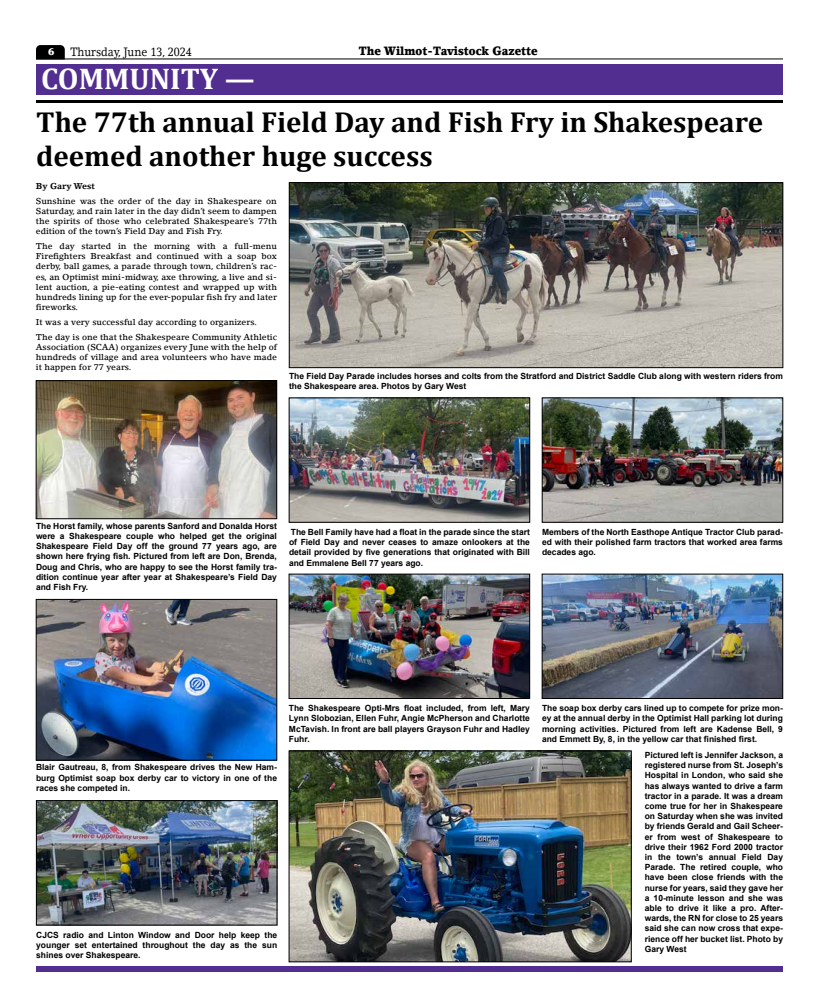
<style>
.page{position:relative;width:819px;height:1008px;background:#fff}
.page>*{position:absolute;margin:0;border:0;box-sizing:border-box;transform-origin:0 0}
.t1{font:700 30px "Cambria";color:#fff}
.t2{font:700 29px/34px "Cambria";color:#000}
.t3{font:900 12px "Lino Letter Std";color:#000;scale:.9 1}
.t4{font:12px "Lino Letter Std";color:#000;scale:.9 1}
.t5{font:900 10px "Lino Letter Std";color:#fff}
.t6{font:700 8.5px/10.2px "Arial";color:#000;text-align:justify}
.t7{font:500 8.5px/10.2px "Lino Letter Std";color:#000;text-align:justify}
.t8{font:700 8.5px "Lino Letter Std";color:#000}
</style>
<div class="page">
<svg style="left:36px;top:45px;width:29px;height:13px"></svg>
<hr style="left:36px;top:58px;width:747px;height:1px;background:#000">
<div style="left:36px;top:966px;width:747px;height:6px;background:#522e91"></div>
<div style="left:36px;top:64px;width:747px;height:31px;background:#522e91"></div>
<hr style="left:36px;top:100px;width:747px;height:3px;background:#000">
<img style="left:291px;top:184px;width:490px;height:182px">
<div style="left:289px;top:182px;width:494px;height:186px;border:1px solid #000"></div>
<img style="left:38px;top:382px;width:237px;height:135px">
<div style="left:36px;top:380px;width:241px;height:139px;border:1px solid #000"></div>
<img style="left:291px;top:400px;width:237px;height:121px">
<div style="left:289px;top:398px;width:241px;height:125px;border:1px solid #000"></div>
<img style="left:544px;top:400px;width:237px;height:121px">
<div style="left:542px;top:398px;width:241px;height:125px;border:1px solid #000"></div>
<img style="left:291px;top:576px;width:237px;height:121px">
<div style="left:289px;top:574px;width:241px;height:125px;border:1px solid #000"></div>
<img style="left:38px;top:601px;width:237px;height:157px">
<div style="left:36px;top:599px;width:241px;height:161px;border:1px solid #000"></div>
<img style="left:38px;top:802px;width:237px;height:121px">
<div style="left:36px;top:800px;width:241px;height:125px;border:1px solid #000"></div>
<img style="left:291px;top:753px;width:339px;height:207px">
<div style="left:289px;top:751px;width:343px;height:211px;border:1px solid #000"></div>
<img style="left:544px;top:576px;width:237px;height:121px">
<div style="left:542px;top:574px;width:241px;height:125px;border:1px solid #000"></div>
<p class="t5" style="left:48px;top:46px;width:8px">6</p>
<h3 class="t4" style="left:70px;top:44px;width:137px">Thursday, June 13, 2024</h3>
<h3 class="t3" style="left:359px;top:43px;width:201px">The Wilmot-Tavistock Gazette</h3>
<h1 class="t1" style="left:41px;top:58px;width:215px">COMMUNITY —</h1>
<h2 class="t2" style="left:36px;top:104px;width:728px">The 77th annual Field Day and Fish Fry in Shakespeare deemed another huge success</h2>
<p class="t8" style="left:36px;top:181px;width:60px">By Gary West</p>
<p class="t7" style="left:36px;top:196px;width:243px">Sunshine was the order of the day in Shakespeare on Saturday, and rain later in the day didn’t seem to dampen the spirits of those who celebrated Shakespeare’s 77th edition of the town’s Field Day and Fish Fry.</p>
<p class="t7" style="left:36px;top:241px;width:243px">The day started in the morning with a full-menu Firefighters Breakfast and continued with a soap box derby, ball games, a parade through town, children’s rac&shy;es, an Optimist mini-midway, axe throwing, a live and si&shy;lent auction, a pie-eating contest and wrapped up with hundreds lining up for the ever-popular fish fry and later fireworks.</p>
<p class="t7" style="left:36px;top:315px;width:243px;line-height:14.7px">It was a very successful day according to organizers.<br>The day is one that the Shakespeare Community Athletic</p>
<p class="t7" style="left:36px;top:342px;width:243px">Association (SCAA) organizes every June with the help of hundreds of village and area volunteers who have made it happen for 77 years.</p>
<p class="t6" style="left:289px;top:371px;width:496px">The Field Day Parade includes horses and colts from the Stratford and District Saddle Club along with western riders from the Shakespeare area. Photos by Gary West</p>
<p class="t6" style="left:36px;top:521px;width:242px">The Horst family, whose parents Sanford and Donalda Horst were a Shakespeare couple who helped get the original Shakespeare Field Day off the ground 77 years ago, are shown here frying fish. Pictured from left are Don, Brenda, Doug and Chris, who are happy to see the Horst family tra&shy;dition continue year after year at Shakespeare’s Field Day and Fish Fry.</p>
<p class="t6" style="left:289px;top:527px;width:243px">The Bell Family have had a float in the parade since the start of Field Day and never ceases to amaze onlookers at the detail provided by five generations that originated with Bill and Emmalene Bell 77 years ago.</p>
<p class="t6" style="left:542px;top:527px;width:242px">Members of the North Easthope Antique Tractor Club parad&shy;ed with their polished farm tractors that worked area farms decades ago.</p>
<p class="t6" style="left:36px;top:763px;width:242px">Blair Gautreau, 8, from Shakespeare drives the New Ham&shy;burg Optimist soap box derby car to victory in one of the races she competed in.</p>
<p class="t6" style="left:289px;top:703px;width:243px">The Shakespeare Opti-Mrs float included, from left, Mary Lynn Slobozian, Ellen Fuhr, Angie McPherson and Charlotte McTavish. In front are ball players Grayson Fuhr and Hadley Fuhr.</p>
<p class="t6" style="left:36px;top:930px;width:243px">CJCS radio and Linton Window and Door help keep the younger set entertained throughout the day as the sun shines over Shakespeare.</p>
<p class="t6" style="left:542px;top:703px;width:243px">The soap box derby cars lined up to compete for prize mon&shy;ey at the annual derby in the Optimist Hall parking lot during morning activities. Pictured from left are Kadense Bell, 9 and Emmett By, 8, in the yellow car that finished first.</p>
<p class="t6" style="left:645px;top:750px;width:140px">Pictured left is Jennifer Jackson, a registered nurse from St. Joseph’s Hospital in London, who said she has always wanted to drive a farm tractor in a parade. It was a dream come true for her in Shakespeare on Saturday when she was invited by friends Gerald and Gail Scheer&shy;er from west of Shakespeare to drive their 1962 Ford 2000 tractor in the town’s annual Field Day Parade. The retired couple, who have been close friends with the nurse for years, said they gave her a 10-minute lesson and she was able to drive it like a pro. After&shy;wards, the RN for close to 25 years said she can now cross that expe&shy;rience off her bucket list. Photo by Gary West</p>
</div>
